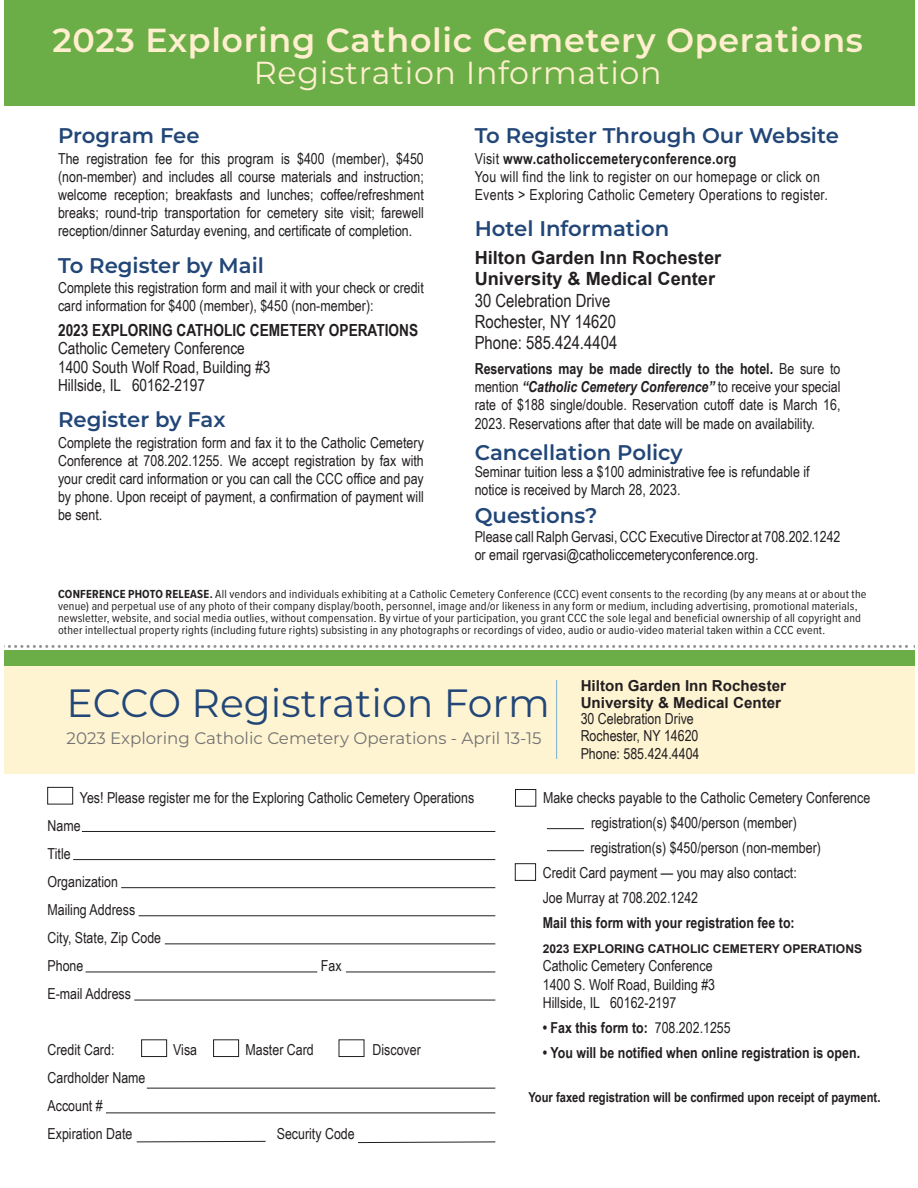
<style>
.page{position:relative;width:918px;height:1188px;background:#fff}
.page>*{position:absolute;margin:0;border:0;box-sizing:border-box;transform-origin:0 0}
.t1{font:39.45px "Montserrat";color:#214677}
.t2{font:600 33.3px "Montserrat";letter-spacing:.02em;color:#ffefcf}
.t3{font:31.8px "Montserrat";letter-spacing:.02em;color:#ffefcf}
.t4{font:600 21.15px "Montserrat";color:#214677}
.t5{font:18.15px/21.1px "Arial Narrow";color:#231f20}
.t6{font:16.65px/18.1px "Arial Narrow";color:#231f20}
.t7{font:16.65px "Montserrat";color:#727272}
.t8{font:15.15px/18.1px "Arial Narrow";color:#231f20}
.t9{font:15.15px/18.1px "Arial Narrow";letter-spacing:.02em;color:#231f20}
.t10{font:700 15.15px "Arial Narrow";color:#231f20}
.t11{font:700 15.15px/16.6px "Arial";color:#231f20}
.t12{font:700 13.65px "Arial Narrow";color:#231f20}
.t13{font:12.15px/12.1px "Proxima Nova Cond";letter-spacing:.015em;color:#231f20}
.t14{font:700 12.15px "Arial";color:#231f20}
.s1{font-weight:700}
.s2{font-family:"Arial";font-weight:700}
.s3{font-weight:700;font-style:italic}
.s4{font-family:"Arial Narrow";font-weight:400}
.s5{font-weight:400}
</style>
<div class="page">
<div style="left:47px;top:787px;width:26px;height:17px;border:1px solid #231f20"></div>
<div style="left:141px;top:1039px;width:26px;height:18px;border:1px solid #231f20"></div>
<div style="left:339px;top:1039px;width:25px;height:18px;border:1px solid #231f20"></div>
<div style="left:213px;top:1039px;width:26px;height:18px;border:1px solid #231f20"></div>
<svg style="left:136px;top:1141px;width:130px;height:1px"></svg>
<svg style="left:358px;top:1142px;width:138px;height:1px"></svg>
<div style="left:4px;top:666px;width:911px;height:108px;background:#fff4d2"></div>
<div style="left:4px;top:0;width:911px;height:106px;background:#6bae47"></div>
<svg style="left:4px;top:645px;width:911px;height:3px"></svg>
<hr style="left:547px;top:828px;width:37px;height:1px;background:#231f20">
<hr style="left:547px;top:850px;width:37px;height:1px;background:#231f20">
<div style="left:515px;top:789px;width:21px;height:18px;border:1px solid #231f20"></div>
<div style="left:515px;top:863px;width:21px;height:18px;border:1px solid #231f20"></div>
<hr style="left:556px;top:680px;width:1px;height:79px;background:#74afcf">
<div style="left:4px;top:650px;width:911px;height:15px;background:#6bae47"></div>
<hr style="left:82px;top:831px;width:413px;height:1px;background:#231f20">
<hr style="left:73px;top:859px;width:422px;height:1px;background:#231f20">
<hr style="left:121px;top:887px;width:374px;height:1px;background:#231f20">
<hr style="left:139px;top:916px;width:356px;height:1px;background:#231f20">
<hr style="left:165px;top:944px;width:330px;height:1px;background:#231f20">
<hr style="left:134px;top:1000px;width:361px;height:1px;background:#231f20">
<hr style="left:85px;top:972px;width:232px;height:1px;background:#231f20">
<hr style="left:346px;top:972px;width:149px;height:1px;background:#231f20">
<hr style="left:147px;top:1088px;width:348px;height:1px;background:#231f20">
<hr style="left:106px;top:1113px;width:389px;height:1px;background:#231f20">
<p class="t2" style="left:53px;top:17px;width:812px">2023 Exploring Catholic Cemetery Operations</p>
<p class="t3" style="left:254px;top:51px;width:409px">Registration Information</p>
<p class="t4" style="left:58px;top:121px;width:143px">Program Fee</p>
<p class="t8" style="left:58px;top:149px;width:367px;text-align:justify">The registration fee for this program is $400 (member), $450 (non-member) and includes all course materials and instruction; welcome reception; breakfasts and lunches; coffee/refreshment breaks; round-trip transportation for cemetery site visit; farewell reception/dinner Saturday evening, and certificate of completion.</p>
<p class="t4" style="left:58px;top:250px;width:207px">To Register by Mail</p>
<p class="t8" style="left:58px;top:278px;width:367px">Complete this registration form and mail it with your check or credit card information for $400 (member), $450 (non-member):</p>
<p class="t6" style="left:58px;top:321px;width:362px"><span class="s1">2023 EXPLORING CATHOLIC CEMETERY OPERATIONS </span>Catholic Cemetery Conference<br>1400 South Wolf Road, Building #3<br>Hillside, IL 60162-2197</p>
<p class="t4" style="left:58px;top:405px;width:169px">Register by Fax</p>
<p class="t8" style="left:58px;top:433px;width:367px;text-align:justify">Complete the registration form and fax it to the Catholic Cemetery Conference at 708.202.1255. We accept registration by fax with your credit card information or you can call the CCC office and pay by phone. Upon receipt of payment, a confirmation of payment will be sent.</p>
<p class="t4" style="left:475px;top:121px;width:366px">To Register Through Our Website</p>
<p class="t9" style="left:475px;top:149px;width:355px">Visit <span class="s1">www.catholiccemeteryconference.org<br></span>You will find the link to register on our homepage or click on<br>Events &gt; Exploring Catholic Cemetery Operations to register.</p>
<p class="t4" style="left:475px;top:214px;width:196px">Hotel Information</p>
<p class="t5" style="left:475px;top:247px;width:248px"><span class="s2">Hilton Garden Inn Rochester<br>University &amp; Medical Center<br></span>30 Celebration Drive<br>Rochester, NY 14620<br>Phone: 585.424.4404</p>
<p class="t8" style="left:475px;top:359px;width:367px;text-align:justify"><span class="s1">Reservations may be made directly to the hotel.</span> Be sure to mention <span class="s3">“Catholic Cemetery Conference”</span> to receive your special rate of $188 single/double. Reservation cutoff date is March 16, 2023. Reservations after that date will be made on availability.</p>
<p class="t4" style="left:475px;top:438px;width:210px">Cancellation Policy</p>
<p class="t8" style="left:475px;top:462px;width:336px">Seminar tuition less a $100 administrative fee is refundable if notice is received by March 28, 2023.</p>
<p class="t4" style="left:475px;top:500px;width:124px">Questions?</p>
<p class="t8" style="left:475px;top:526px;width:367px;line-height:18.9px">Please call Ralph Gervasi, CCC Executive Director at 708.202.1242 or email rgervasi@catholiccemeteryconference.org.</p>
<p class="t13" style="left:58px;top:587px;width:810px"><span class="s1">CONFERENCE PHOTO RELEASE.</span> All vendors and individuals exhibiting at a Catholic Cemetery Conference (CCC) event consents to the recording (by any means at or about the venue) and perpetual use of any photo of their company display/booth, personnel, image and/or likeness in any form or medium, including advertising, promotional materials, newsletter, website, and social media outlies, without compensation. By virtue of your participation, you grant CCC the sole legal and beneficial ownership of all copyright and other intellectual property rights (including future rights) subsisting in any photographs or recordings of video, audio or audio-video material taken within a CCC event.</p>
<p class="t11" style="left:581px;top:677px;width:207px">Hilton Garden Inn Rochester<br>University &amp; Medical Center<br><span class="s4">30 Celebration Drive<br>Rochester, NY 14620</span></p>
<p class="t8" style="left:581px;top:744px;width:120px">Phone: 585.424.4404</p>
<p class="t8" style="left:543px;top:788px;width:329px">Make checks payable to the Catholic Cemetery Conference</p>
<p class="t8" style="left:591px;top:813px;width:207px">registration(s) $400/person (member)</p>
<p class="t8" style="left:590px;top:838px;width:232px">registration(s) $450/person (non-member)</p>
<p class="t8" style="left:543px;top:863px;width:256px">Credit Card payment — you may also contact:</p>
<p class="t8" style="left:543px;top:888px;width:157px">Joe Murray at 708.202.1242</p>
<p class="t10" style="left:543px;top:911px;width:253px">Mail this form with your registration fee to:</p>
<p class="t14" style="left:543px;top:940px;width:321px">2023 EXPLORING CATHOLIC CEMETERY OPERATIONS</p>
<p class="t8" style="left:543px;top:956px;width:174px">Catholic Cemetery Conference<br>1400 S. Wolf Road, Building #3<br>Hillside, IL 60162-2197</p>
<p class="t10" style="left:543px;top:1016px;width:190px">• Fax this form to: <span class="s5">708.202.1255</span></p>
<p class="t10" style="left:543px;top:1041px;width:319px">• You will be notified when online registration is open.</p>
<p class="t12" style="left:528px;top:1087px;width:354px">Your faxed registration will be confirmed upon receipt of payment.</p>
<p class="t1" style="left:67px;top:676px;width:485px">ECCO Registration Form</p>
<p class="t7" style="left:67px;top:727px;width:477px">2023 Exploring Catholic Cemetery Operations - April 13-15</p>
<p class="t8" style="left:48px;top:783px;width:428px;line-height:28px;text-indent:32px">Yes! Please register me for the Exploring Catholic Cemetery Operations<br>Name<br>Title<br>Organization<br>Mailing Address<br>City, State, Zip Code<br>Phone</p>
<p class="t8" style="left:321px;top:956px;width:22px">Fax</p>
<p class="t8" style="left:48px;top:984px;width:85px">E-mail Address</p>
<p class="t8" style="left:48px;top:1040px;width:68px">Credit Card:</p>
<p class="t8" style="left:173px;top:1040px;width:25px">Visa</p>
<p class="t8" style="left:246px;top:1040px;width:70px">Master Card</p>
<p class="t8" style="left:373px;top:1040px;width:50px">Discover</p>
<p class="t8" style="left:48px;top:1063px;width:100px;line-height:28px">Cardholder Name<br>Account #<br>Expiration Date</p>
<p class="t8" style="left:277px;top:1124px;width:80px">Security Code</p>
</div>
